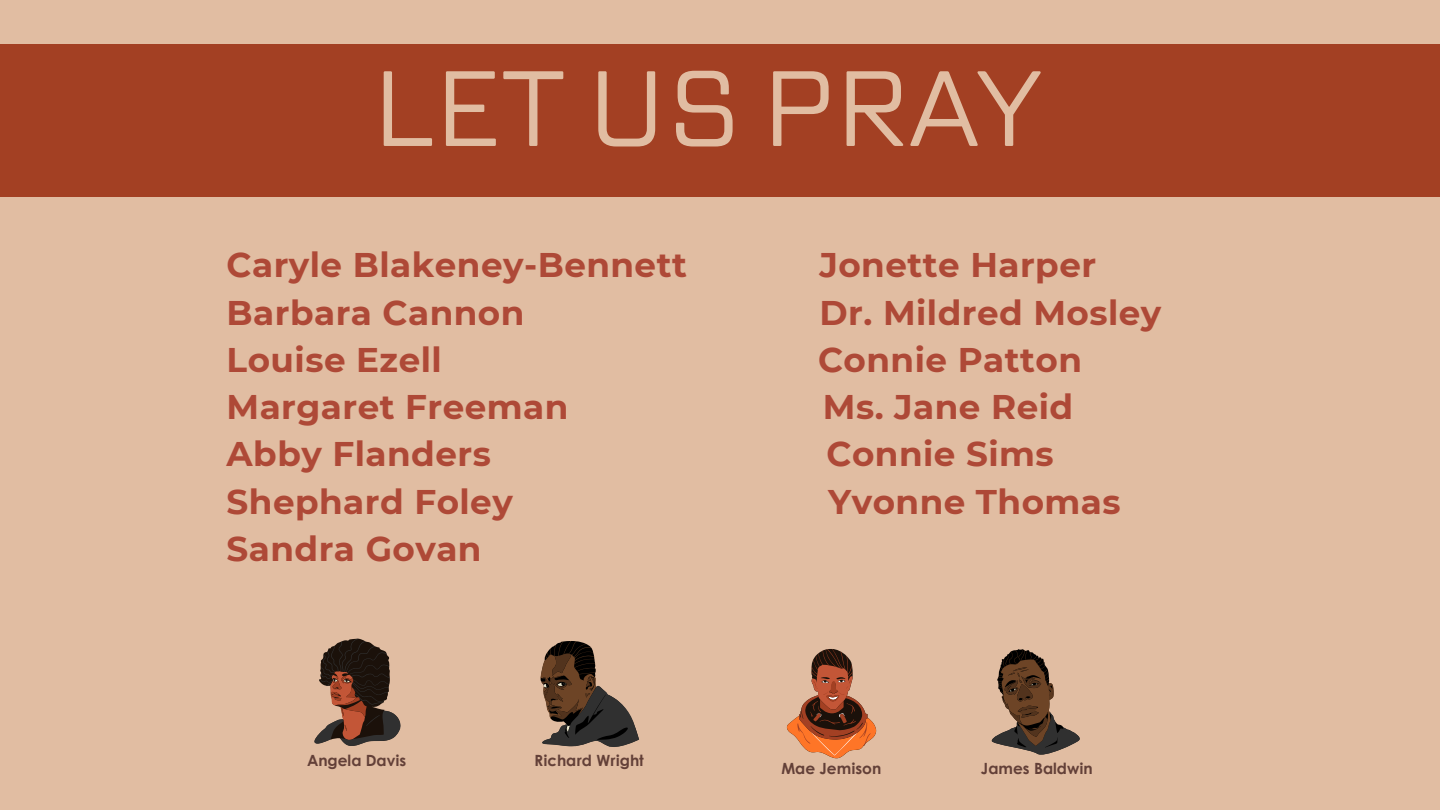
<style>
.page{position:relative;width:1440px;height:810px;background:#e1bda2}
.page>*{position:absolute;margin:0;border:0;box-sizing:border-box;transform-origin:0 0}
.t1{font:106.7px "TT Lakes Neue";color:#e1bda2}
.t2{font:700 34.2px "Montserrat";letter-spacing:.015em;color:#ae4937}
.t3{font:700 15.4px "Century Gothic";color:#634038}
</style>
<div class="page">
<div style="left:0;top:45px;width:1440px;height:152px;background:#a34023"></div>
<svg style="left:787px;top:649px;width:89px;height:109px"></svg>
<svg style="left:540px;top:641px;width:99px;height:106px"></svg>
<svg style="left:991px;top:649px;width:89px;height:106px"></svg>
<svg style="left:314px;top:639px;width:87px;height:107px"></svg>
<p class="t1" style="left:372px;top:34px;width:669px">LET US PRAY</p>
<p class="t2" style="left:227px;top:244px;width:462px">Caryle Blakeney-Bennett</p>
<p class="t2" style="left:819px;top:244px;width:278px">Jonette Harper</p>
<p class="t2" style="left:227px;top:292px;width:299px">Barbara Cannon</p>
<p class="t2" style="left:820px;top:292px;width:343px">Dr. Mildred Mosley</p>
<p class="t2" style="left:227px;top:339px;width:217px">Louise Ezell</p>
<p class="t2" style="left:818px;top:339px;width:265px">Connie Patton</p>
<p class="t2" style="left:227px;top:386px;width:343px">Margaret Freeman</p>
<p class="t2" style="left:823px;top:386px;width:252px">Ms. Jane Reid</p>
<p class="t2" style="left:227px;top:433px;width:266px">Abby Flanders</p>
<p class="t2" style="left:827px;top:433px;width:229px">Connie Sims</p>
<p class="t2" style="left:227px;top:481px;width:288px">Shephard Foley</p>
<p class="t2" style="left:828px;top:481px;width:294px">Yvonne Thomas</p>
<p class="t2" style="left:227px;top:528px;width:256px">Sandra Govan</p>
<h1 class="t3" style="left:308px;top:748px;width:100px">Angela Davis</h1>
<h2 class="t3" style="left:981px;top:756px;width:113px">James Baldwin</h2>
<p class="t3" style="left:535px;top:748px;width:111px">Richard Wright</p>
<p class="t3" style="left:781px;top:756px;width:102px">Mae Jemison</p>
</div>
